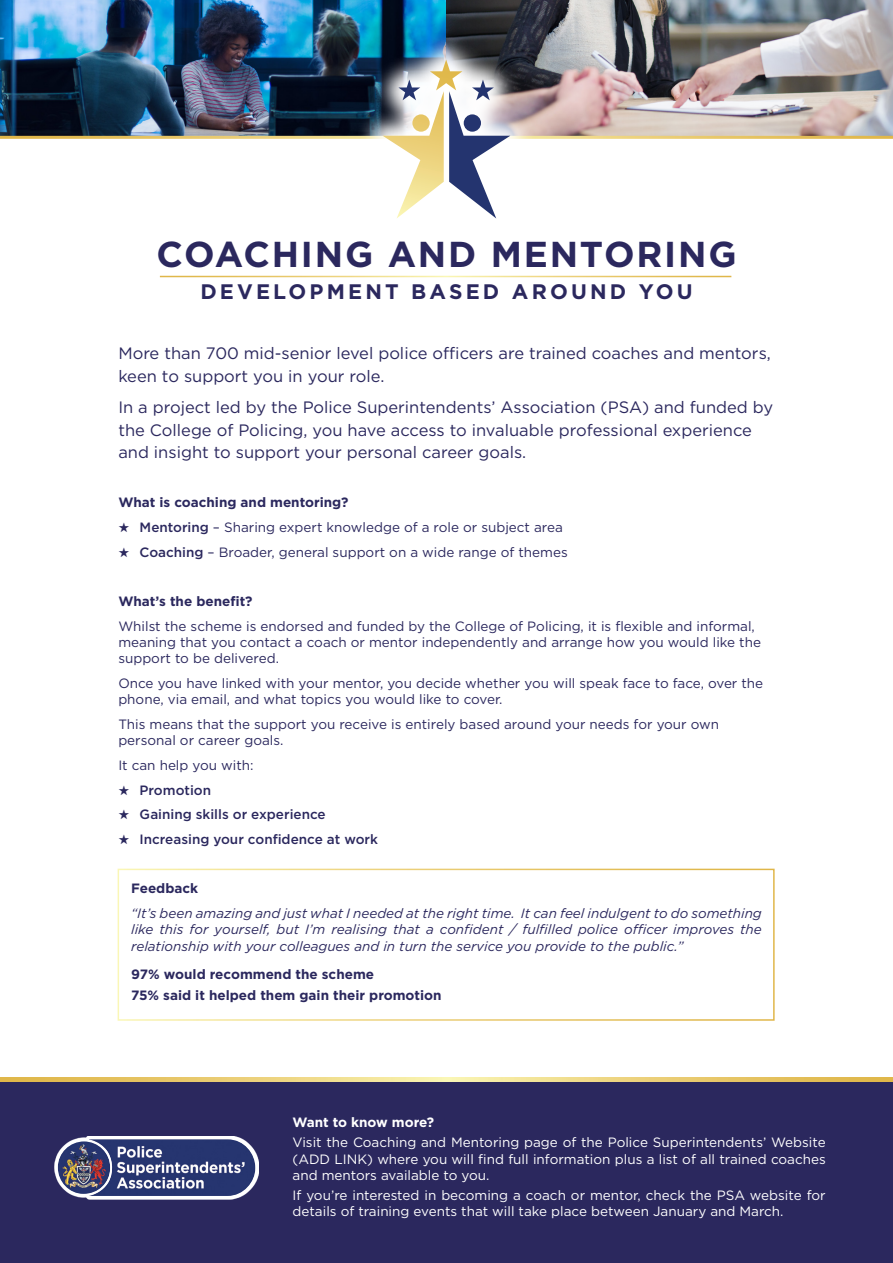
<style>
.page{position:relative;width:893px;height:1263px;background:#fff}
.page>*{position:absolute;margin:0;border:0;box-sizing:border-box;transform-origin:0 0}
.t1{font:700 36px "Gotham HTF";letter-spacing:.05em;color:#2b285e}
.t2{font:700 21px "Gotham HTF";letter-spacing:.15em;color:#2b285e}
.t3{font:16.5px/22.5px "Gotham HTF";color:#2b285e}
.t4{font:13.5px/16.2px "Gotham HTF";color:#2b285e}
.t5{font:13.5px/16.2px "Gotham HTF";color:#fff;text-align:justify}
.t6{font:italic 13.5px/16.2px "Gotham HTF";color:#2b285e;text-align:justify}
.t7{font:700 13.5px "Gotham HTF";color:#2b285e}
.t8{font:500 13.5px "Gotham HTF";color:#2b285e}
.t9{font:700 13.5px "Gotham HTF";color:#fff}
.s1{font-weight:500}
</style>
<div class="page">
<img style="left:0;top:0;width:893px;height:136px">
<div style="left:0;top:1081px;width:893px;height:182px;background:#2b285e"></div>
<svg style="left:0;top:1077px;width:893px;height:4px;background:#ead077"></svg>
<div style="left:118px;top:869px;width:657px;height:152px;border:2px solid #fff"></div>
<img style="left:356px;top:33px;width:180px;height:106px">
<svg style="left:382px;top:59px;width:128px;height:160px"></svg>
<svg style="left:54px;top:1136px;width:205px;height:63px;fill:#fff"></svg>
<img style="left:58px;top:1139px;width:197px;height:57px">
<p class="t1" style="left:156px;top:234px;width:582px">COACHING AND MENTORING</p>
<p class="t2" style="left:200px;top:279px;width:494px">DEVELOPMENT BASED AROUND YOU</p>
<p class="t3" style="left:118px;top:342px;width:654px">More than 700 mid-senior level police officers are trained coaches and mentors, keen to support you in your role.</p>
<p class="t3" style="left:118px;top:396px;width:656px">In a project led by the Police Superintendents’ Association (PSA) and funded by the College of Policing, you have access to invaluable professional experience and insight to support your personal career goals.</p>
<p class="t7" style="left:118px;top:495px;width:232px">What is coaching and mentoring?</p>
<p class="t4" style="left:118px;top:519px;width:446px">★ <span class="s1">Mentoring</span> – Sharing expert knowledge of a role or subject area</p>
<p class="t4" style="left:118px;top:544px;width:451px">★ <span class="s1">Coaching</span> – Broader, general support on a wide range of themes</p>
<p class="t7" style="left:118px;top:594px;width:136px">What’s the benefit?</p>
<p class="t4" style="left:118px;top:618px;width:644px">Whilst the scheme is endorsed and funded by the College of Policing, it is flexible and informal, meaning that you contact a coach or mentor independently and arrange how you would like the support to be delivered.</p>
<p class="t4" style="left:118px;top:675px;width:646px">Once you have linked with your mentor, you decide whether you will speak face to face, over the phone, via email, and what topics you would like to cover.</p>
<p class="t4" style="left:118px;top:716px;width:602px">This means that the support you receive is entirely based around your needs for your own personal or career goals.</p>
<p class="t4" style="left:118px;top:757px;width:137px">It can help you with:</p>
<p class="t8" style="left:118px;top:782px;width:94px">★ Promotion</p>
<p class="t8" style="left:118px;top:807px;width:209px">★ Gaining skills or experience</p>
<p class="t8" style="left:118px;top:831px;width:261px">★ Increasing your confidence at work</p>
<p class="t7" style="left:131px;top:881px;width:69px">Feedback</p>
<p class="t6" style="left:131px;top:905px;width:632px">“It’s been amazing and just what I needed at the right time. It can feel indulgent to do something like this for yourself, but I’m realising that a confident / fulfilled police officer improves the relationship with your colleagues and in turn the service you provide to the public.”</p>
<p class="t7" style="left:131px;top:967px;width:245px">97% would recommend the scheme</p>
<p class="t7" style="left:131px;top:987px;width:312px">75% said it helped them gain their promotion</p>
<p class="t9" style="left:293px;top:1114px;width:143px">Want to know more?</p>
<p class="t5" style="left:293px;top:1134px;width:535px">Visit the Coaching and Mentoring page of the Police Superintendents’ Website (ADD LINK) where you will find full information plus a list of all trained coaches and mentors available to you.</p>
<p class="t5" style="left:293px;top:1187px;width:535px">If you’re interested in becoming a coach or mentor, check the PSA website for details of training events that will take place between January and March.</p>
</div>
